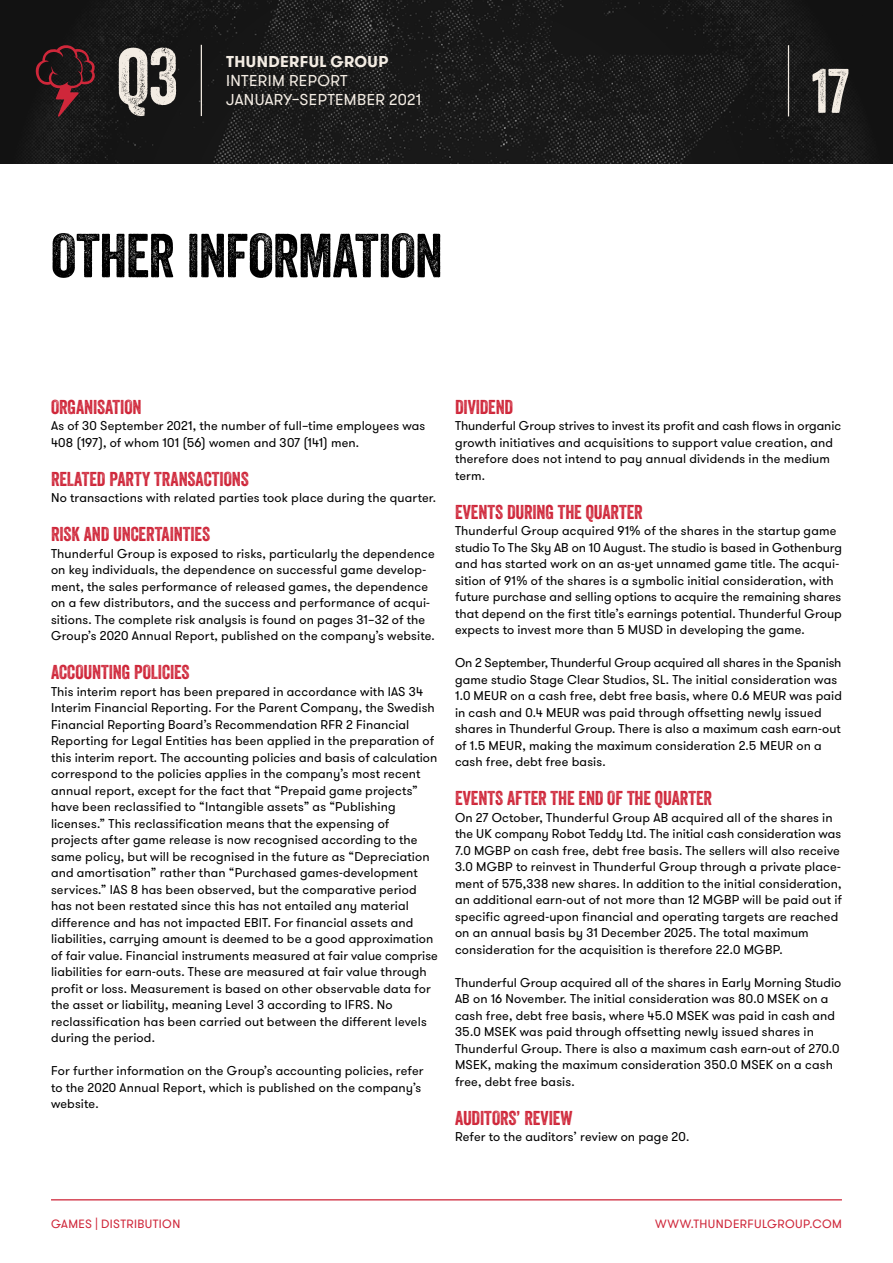
<style>
.page{position:relative;width:893px;height:1263px;background:#fff}
.page>*{position:absolute;margin:0;border:0;box-sizing:border-box;transform-origin:0 0}
.t1{font:76.95px "Veneer";color:#f3ece3}
.t2{font:60.6px "Veneer";color:#f3ece3}
.t3{font:60px "Veneer";letter-spacing:-.015em;color:#000}
.t4{font:19.5px "Veneer";letter-spacing:-.01em;color:#cf273a}
.t5{font:15.75px "GT Walsheim";letter-spacing:.02em;color:#f3ece3}
.t6{font:700 15.75px "GT Walsheim";letter-spacing:.025em;color:#f3ece3}
.t7{font:12.75px/16.5px "GT Walsheim";letter-spacing:.01em;color:#000}
.t8{font:12px "GT Walsheim";letter-spacing:.03em;color:#cf273a}
</style>
<div class="page">
<img style="left:0;top:0;width:893px;height:164px">
<svg style="left:35px;top:44px;width:60px;height:73px;background:#391a1d"></svg>
<hr style="left:201px;top:45px;width:1px;height:71px;background:#f3ece3">
<hr style="left:788px;top:45px;width:1px;height:71px;background:#f3ece3">
<hr style="left:51px;top:1199px;width:791px;height:1px;background:#cf273a">
<h1 class="t1" style="left:117px;top:30px;width:63px">Q3</h1>
<p class="t6" style="left:226px;top:52px;width:164px">THUNDERFUL GROUP</p>
<p class="t5" style="left:226px;top:71px;width:123px">INTERIM REPORT</p>
<p class="t5" style="left:226px;top:90px;width:197px">JANUARY–SEPTEMBER 2021</p>
<h3 class="t3" style="left:51px;top:219px;width:393px">OTHER INFORMATION</h3>
<h2 class="t2" style="left:812px;top:54px;width:39px">17</h2>
<h3 class="t4" style="left:51px;top:395px;width:92px">ORGANISATION</h3>
<p class="t7" style="left:51px;top:418px;width:376px">As of 30 September 2021, the number of full–time employees was<br>408 (197), of whom 101 (56) women and 307 (141) men.</p>
<h3 class="t4" style="left:51px;top:467px;width:199px">RELATED PARTY TRANSACTIONS</h3>
<p class="t7" style="left:51px;top:490px;width:387px">No transactions with related parties took place during the quarter.</p>
<h3 class="t4" style="left:51px;top:522px;width:161px">RISK AND UNCERTAINTIES</h3>
<p class="t7" style="left:51px;top:545px;width:385px">Thunderful Group is exposed to risks, particularly the dependence on key individuals, the dependence on successful game develop&shy;ment, the sales performance of released games, the dependence on a few distributors, and the success and performance of acqui&shy;sitions. The complete risk analysis is found on pages 31–32 of the Group’s 2020 Annual Report, published on the company’s website.</p>
<h3 class="t4" style="left:51px;top:660px;width:140px">ACCOUNTING POLICIES</h3>
<p class="t7" style="left:51px;top:683px;width:388px">This interim report has been prepared in accordance with IAS 34<br>Interim Financial Reporting. For the Parent Company, the Swedish Financial Reporting Board’s Recommendation RFR 2 Financial Reporting for Legal Entities has been applied in the preparation of this interim report. The accounting policies and basis of calculation correspond to the policies applies in the company’s most recent annual report, except for the fact that “Prepaid game projects” have been reclassified to “Intangible assets” as “Publishing licenses.” This reclassification means that the expensing of projects after game release is now recognised according to the same policy, but will be recognised in the future as “Depreciation and amortisation” rather than “Purchased games-development services.” IAS 8 has been observed, but the comparative period has not been restated since this has not entailed any material difference and has not impacted EBIT. For financial assets and liabilities, carrying amount is deemed to be a good approximation of fair value. Financial instruments measured at fair value comprise liabilities for earn-outs. These are measured at fair value through profit or loss. Measurement is based on other observable data for the asset or liability, meaning Level 3 according to IFRS. No reclassification has been carried out between the different levels during the period.</p>
<p class="t7" style="left:51px;top:1063px;width:374px">For further information on the Group’s accounting policies, refer to the 2020 Annual Report, which is published on the company’s website.</p>
<h3 class="t4" style="left:455px;top:395px;width:60px">DIVIDEND</h3>
<p class="t7" style="left:455px;top:418px;width:388px">Thunderful Group strives to invest its profit and cash flows in organic growth initiatives and acquisitions to support value creation, and therefore does not intend to pay annual dividends in the medium term.</p>
<h3 class="t4" style="left:455px;top:500px;width:189px">EVENTS DURING THE QUARTER</h3>
<p class="t7" style="left:455px;top:523px;width:388px">Thunderful Group acquired 91% of the shares in the startup game studio To The Sky AB on 10 August. The studio is based in Gothenburg and has started work on an as-yet unnamed game title. The acqui&shy;sition of 91% of the shares is a symbolic initial consideration, with future purchase and selling options to acquire the remaining shares that depend on the first title’s earnings potential. Thunderful Group expects to invest more than 5 MUSD in developing the game.</p>
<p class="t7" style="left:455px;top:655px;width:388px">On 2 September, Thunderful Group acquired all shares in the Spanish game studio Stage Clear Studios, SL. The initial consideration was 1.0 MEUR on a cash free, debt free basis, where 0.6 MEUR was paid in cash and 0.4 MEUR was paid through offsetting newly issued shares in Thunderful Group. There is also a maximum cash earn-out of 1.5 MEUR, making the maximum consideration 2.5 MEUR on a cash free, debt free basis.</p>
<h3 class="t4" style="left:455px;top:786px;width:259px">EVENTS AFTER THE END OF THE QUARTER</h3>
<p class="t7" style="left:455px;top:809px;width:388px">On 27 October, Thunderful Group AB acquired all of the shares in the UK company Robot Teddy Ltd. The initial cash consideration was 7.0 MGBP on cash free, debt free basis. The sellers will also receive 3.0 MGBP to reinvest in Thunderful Group through a private place&shy;ment of 575,338 new shares. In addition to the initial consideration, an additional earn-out of not more than 12 MGBP will be paid out if specific agreed-upon financial and operating targets are reached on an annual basis by 31 December 2025. The total maximum consideration for the acquisition is therefore 22.0 MGBP.</p>
<p class="t7" style="left:455px;top:974px;width:388px">Thunderful Group acquired all of the shares in Early Morning Studio AB on 16 November. The initial consideration was 80.0 MSEK on a cash free, debt free basis, where 45.0 MSEK was paid in cash and 35.0 MSEK was paid through offsetting newly issued shares in Thunderful Group. There is also a maximum cash earn-out of 270.0<br>MSEK, making the maximum consideration 350.0 MSEK on a cash free, debt free basis.</p>
<h3 class="t4" style="left:455px;top:1106px;width:119px">AUDITORS’ REVIEW</h3>
<p class="t7" style="left:455px;top:1129px;width:236px">Refer to the auditors’ review on page 20.</p>
<p class="t8" style="left:51px;top:1216px;width:131px">GAMES | DISTRIBUTION</p>
<p class="t8" style="left:655px;top:1216px;width:188px">WWW.THUNDERFULGROUP.COM</p>
</div>
